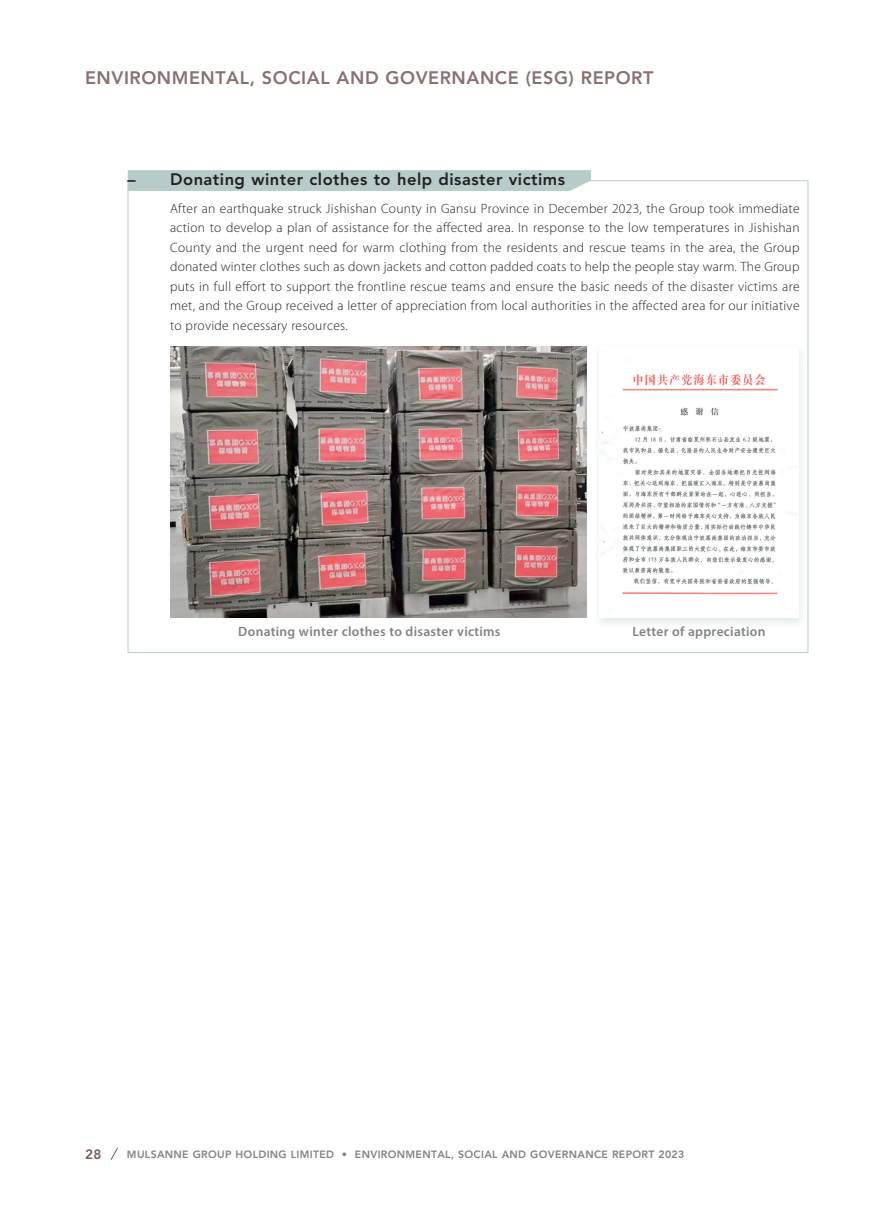
<style>
.page{position:relative;width:893px;height:1212px;background:#fff}
.page>*{position:absolute;margin:0;border:0;box-sizing:border-box;transform-origin:0 0}
.t1{font:800 18px "Avenir LT Std";letter-spacing:.03em;color:#87726c}
.t2{font:800 16.5px "Avenir LT Std";letter-spacing:.03em;color:#231f20}
.t3{font:300 13.5px/19.5px "Myriad Pro";letter-spacing:.02em;color:#231f20;text-align:justify}
.t4{font:600 13.5px "Myriad Pro";letter-spacing:.02em;color:#808285}
.t5{font:800 13.5px "Avenir LT Std";color:#735e59}
.t6{font:800 10.5px "Avenir LT Std";letter-spacing:.03em;color:#808285}
</style>
<div class="page">
<svg style="left:110px;top:1148px;width:8px;height:12px"></svg>
<div style="left:128px;top:170px;width:463px;height:21px;background:#b7ccca"></div>
<img style="left:170px;top:346px;width:417px;height:272px">
<div style="left:593px;top:342px;width:215px;height:288px;background:#9bbbb7;opacity:.29"></div>
<img style="left:600px;top:346px;width:198px;height:272px">
<h1 class="t1" style="left:85px;top:67px;width:570px">ENVIRONMENTAL, SOCIAL AND GOVERNANCE (ESG) REPORT</h1>
<p class="t2" style="left:128px;top:169px;width:439px">– Donating winter clothes to help disaster victims</p>
<p class="t3" style="left:170px;top:199px;width:631px">After an earthquake struck Jishishan County in Gansu Province in December 2023, the Group took immediate action to develop a plan of assistance for the affected area. In response to the low temperatures in Jishishan County and the urgent need for warm clothing from the residents and rescue teams in the area, the Group donated winter clothes such as down jackets and cotton padded coats to help the people stay warm. The Group puts in full effort to support the frontline rescue teams and ensure the basic needs of the disaster victims are met, and the Group received a letter of appreciation from local authorities in the affected area for our initiative to provide necessary resources.</p>
<p class="t4" style="left:238px;top:623px;width:264px">Donating winter clothes to disaster victims</p>
<p class="t4" style="left:632px;top:623px;width:135px">Letter of appreciation</p>
<p class="t5" style="left:85px;top:1146px;width:18px">28</p>
<p class="t6" style="left:127px;top:1148px;width:559px">MULSANNE GROUP HOLDING LIMITED • ENVIRONMENTAL, SOCIAL AND GOVERNANCE REPORT 2023</p>
</div>
